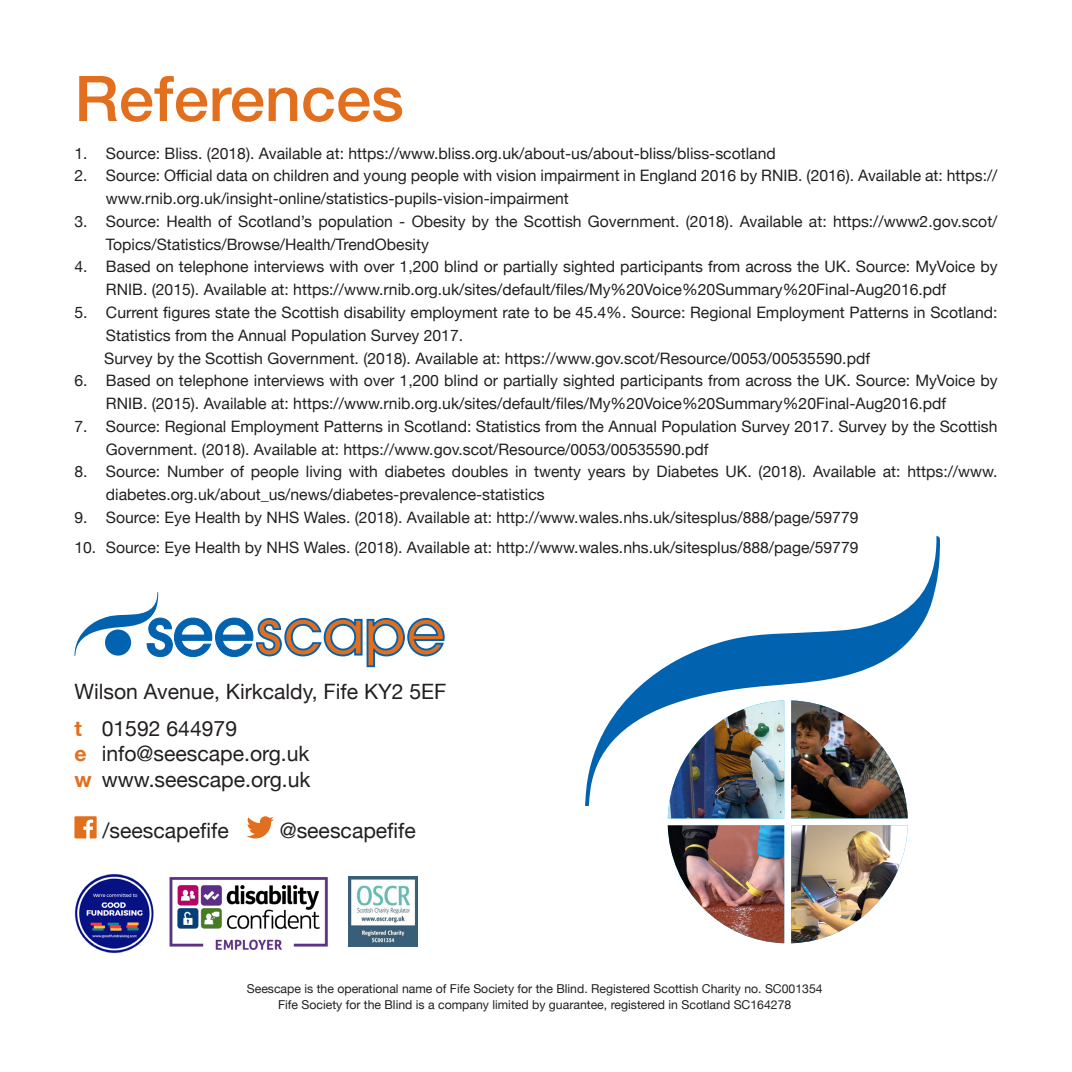
<style>
.page{position:relative;width:1072px;height:1072px;background:#fff}
.page>*{position:absolute;margin:0;border:0;box-sizing:border-box;transform-origin:0 0}
.Heading{font:500 63px "Helvetica Neue";color:#e26f1d}
.Basic{font:21.18px "Helvetica Neue";color:#231f20}
.Basic-2{font:15.75px/22.8px "Helvetica Neue";color:#231f20}
.Basic-3{font:12.25px "Helvetica Neue";color:#231f20}
.s1{font-weight:700;color:#e26f1d}
</style>
<div class="page">
<svg style="left:74px;top:816px;width:23px;height:22px"></svg>
<svg style="left:246px;top:816px;width:28px;height:22px"></svg>
<svg style="left:74px;top:592px;width:371px;height:76px"></svg>
<img style="left:169px;top:877px;width:158px;height:73px">
<img style="left:74px;top:874px;width:80px;height:79px">
<img style="left:348px;top:876px;width:70px;height:70px">
<img style="left:791px;top:806px;width:116px;height:12px">
<img style="left:667px;top:806px;width:117px;height:12px">
<img style="left:667px;top:825px;width:117px;height:118px">
<img style="left:791px;top:825px;width:116px;height:118px">
<svg style="left:585px;top:536px;width:355px;height:270px"></svg>
<p class="Heading" style="left:74px;top:48px;width:331px">References</p>
<p class="Basic-2" style="left:74px;top:143px;width:703px">1. Source: Bliss. (2018). Available at: https://www.bliss.org.uk/about-us/about-bliss/bliss-scotland</p>
<p class="Basic-2" style="left:106px;top:165px;width:893px;text-indent:-32px">2. Source: Official data on children and young people with vision impairment in England 2016 by RNIB. (2016). Available at: https:// www.rnib.org.uk/insight-online/statistics-pupils-vision-impairment</p>
<p class="Basic-2" style="left:106px;top:211px;width:893px;text-indent:-32px">3. Source: Health of Scotland’s population - Obesity by the Scottish Government. (2018). Available at: https://www2.gov.scot/<br>Topics/Statistics/Browse/Health/TrendObesity</p>
<p class="Basic-2" style="left:106px;top:256px;width:893px;text-indent:-32px">4. Based on telephone interviews with over 1,200 blind or partially sighted participants from across the UK. Source: MyVoice by<br>RNIB. (2015). Available at: https://www.rnib.org.uk/sites/default/fi les/My%20Voice%20Summary%20Final-Aug2016.pdf</p>
<p class="Basic-2" style="left:106px;top:302px;width:893px;text-indent:-32px">5. Current figures state the Scottish disability employment rate to be 45.4%. Source: Regional Employment Patterns in Scotland:<br>Statistics from the Annual Population Survey 2017.</p>
<p class="Basic-2" style="left:104px;top:347px;width:767px">Survey by the Scottish Government. (2018). Available at: https://www.gov.scot/Resource/0053/00535590.pdf</p>
<p class="Basic-2" style="left:106px;top:370px;width:893px;text-indent:-32px">6. Based on telephone interviews with over 1,200 blind or partially sighted participants from across the UK. Source: MyVoice by<br>RNIB. (2015). Available at: https://www.rnib.org.uk/sites/default/fi les/My%20Voice%20Summary%20Final-Aug2016.pdf</p>
<p class="Basic-2" style="left:106px;top:416px;width:893px;text-indent:-32px">7. Source: Regional Employment Patterns in Scotland: Statistics from the Annual Population Survey 2017. Survey by the Scottish<br>Government. (2018). Available at: https://www.gov.scot/Resource/0053/00535590.pdf</p>
<p class="Basic-2" style="left:106px;top:461px;width:893px;text-indent:-32px">8. Source: Number of people living with diabetes doubles in twenty years by Diabetes UK. (2018). Available at: https://www. diabetes.org.uk/about_us/news/diabetes-prevalence-statistics</p>
<p class="Basic-2" style="left:74px;top:507px;width:785px">9. Source: Eye Health by NHS Wales. (2018). Available at: http://www.wales.nhs.uk/sitesplus/888/page/59779</p>
<p class="Basic-2" style="left:74px;top:536px;width:785px">10. Source: Eye Health by NHS Wales. (2018). Available at: http://www.wales.nhs.uk/sitesplus/888/page/59779</p>
<p class="Basic" style="left:74px;top:676px;width:373px">Wilson Avenue, Kirkcaldy, Fife KY2 5EF</p>
<p class="Basic" style="left:74px;top:713px;width:164px"><span class="s1">t</span> 01592 644979</p>
<p class="Basic" style="left:74px;top:738px;width:236px"><span class="s1">e</span> info@seescape.org.uk</p>
<p class="Basic" style="left:74px;top:763px;width:238px"><span class="s1">w</span> www.seescape.org.uk</p>
<p class="Basic" style="left:102px;top:815px;width:128px">/seescapefife</p>
<p class="Basic" style="left:280px;top:815px;width:138px">@seescapefife</p>
<p class="Basic-3" style="left:247px;top:979px;width:577px">Seescape is the operational name of Fife Society for the Blind. Registered Scottish Charity no. SC001354</p>
<p class="Basic-3" style="left:278px;top:995px;width:515px">Fife Society for the Blind is a company limited by guarantee, registered in Scotland SC164278</p>
</div>
